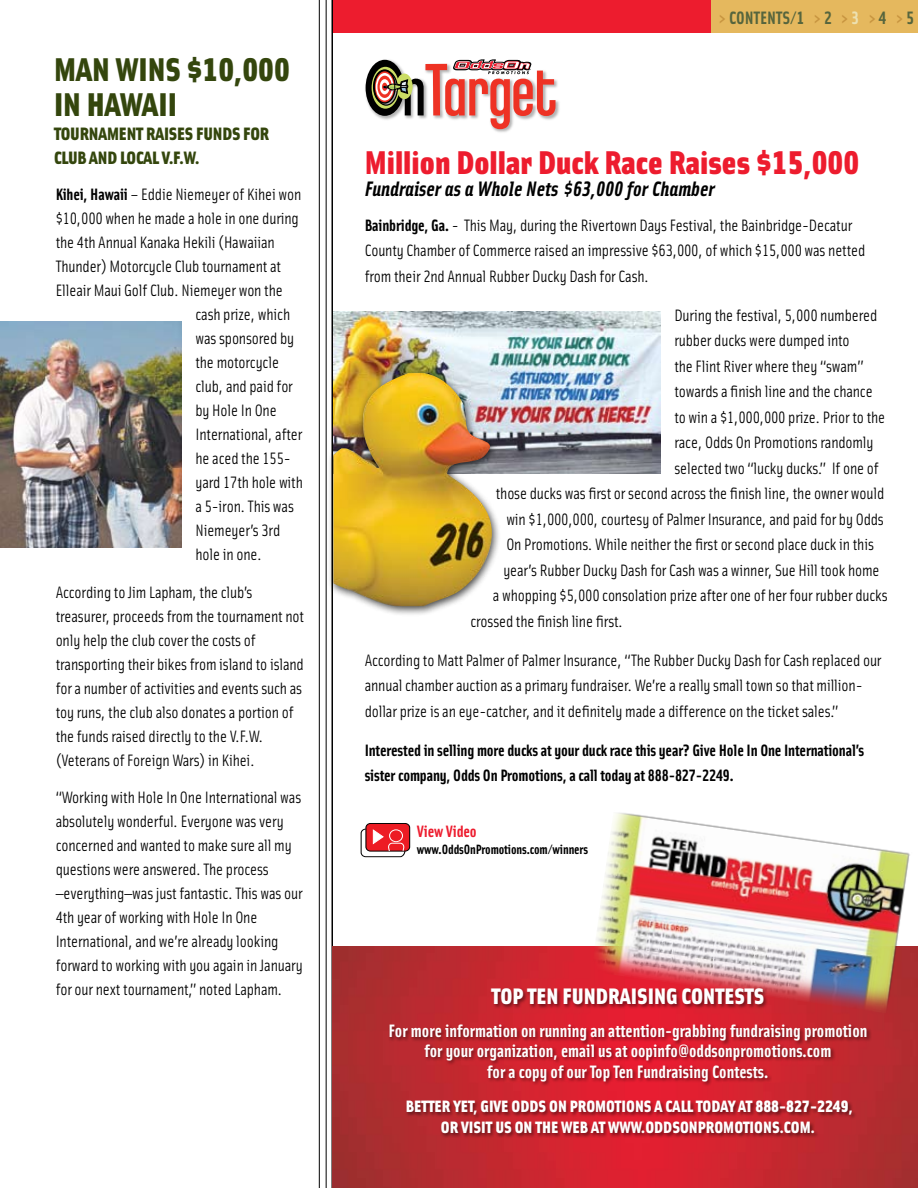
<style>
.page{position:relative;width:918px;height:1188px;background:#fff}
.page>*{position:absolute;margin:0;border:0;box-sizing:border-box;transform-origin:0 0}
.Headline_22_24{font:33px "Solex Black Lining";color:#ed1c2e}
.Sml_Golf_Head{font:33px "Solex Black Lining";color:#34460d}
.Body_11_17{font:22.5px "Solex Black Lining";color:#fff}
.Subhead_14pt_ital{font:italic 21px "Solex Bold Lining";color:#000}
.Body_11_17-2{font:18px/20.2px "Solex Bold Lining";color:#fff;text-align:center}
.Sml_Golf_Head-2{font:18px "Solex Black Lining";color:#34460d}
.t1{font:18px "Solex Bold Lining";color:#56653d}
.Body_11_17-3{font:16.5px/24px "Solex Regular Lining";letter-spacing:-.01em;color:#000}
.Body_11_17-4{font:16.5px/25.5px "Solex Bold Lining";letter-spacing:-.01em;color:#000}
.Body_11_17-5{font:16.5px "Solex Black Lining";color:#fff}
.Body_11_17-6{font:16.5px "Solex Bold Lining";color:#ed1c2e}
.Body_11_17-7{font:13.5px "Solex Bold Lining";letter-spacing:-.01em;color:#000}
.s1{font-family:"Solex Bold Lining"}
.s2{color:#c89540}
.s3{color:#ede1b1}
.s4{font-family:"Solex";font-weight:700}
</style>
<div class="page">
<div style="left:333px;top:0;width:585px;height:33px;background:#ed1c2e"></div>
<hr style="left:319px;top:0;width:1px;height:1188px;background:#000">
<hr style="left:326px;top:0;width:1px;height:1188px;background:#000">
<hr style="left:332px;top:0;width:1px;height:1188px;background:#000">
<img style="left:332px;top:946px;width:586px;height:242px">
<img style="left:591px;top:813px;width:325px;height:201px">
<img style="left:493px;top:129px;width:18px;height:4px">
<img style="left:556px;top:80px;width:4px;height:37px">
<img style="left:365px;top:60px;width:16px;height:59px">
<div style="left:366px;top:60px;width:38px;height:56px;background:#000;border-radius:50%"></div>
<svg style="left:372px;top:67px;width:27px;height:42px"></svg>
<div style="left:373px;top:69px;width:23px;height:35px;border:2px solid #000;border-radius:50%"></div>
<svg style="left:374px;top:71px;width:21px;height:32px"></svg>
<div style="left:373px;top:70px;width:23px;height:34px;border:1px solid #000;border-radius:50%"></div>
<svg style="left:376px;top:73px;width:18px;height:28px"></svg>
<svg style="left:377px;top:76px;width:15px;height:22px"></svg>
<svg style="left:381px;top:59px;width:175px;height:70px"></svg>
<div style="left:388px;top:987px;width:484px;height:152px;background:#000;opacity:.5"></div>
<img style="left:0;top:321px;width:182px;height:226px">
<img style="left:333px;top:312px;width:328px;height:161px">
<div style="left:327px;top:367px;width:175px;height:250px;background:#000;opacity:.75"></div>
<img style="left:333px;top:373px;width:160px;height:233px">
<div style="left:366px;top:823px;width:44px;height:28px;background:#ed1c24;border-radius:4px"></div>
<div style="left:365px;top:823px;width:45px;height:29px;border:1px solid #000;border-radius:4px"></div>
<svg style="left:360px;top:828px;width:46px;height:30px"></svg>
<div style="left:712px;top:0;width:206px;height:33px;background:#e5b85e"></div>
<p class="Sml_Golf_Head" style="left:54px;top:47px;width:79px">MAN WINS</p>
<p class="Sml_Golf_Head" style="left:187px;top:47px;width:105px">$10,000</p>
<p class="Sml_Golf_Head" style="left:54px;top:81px;width:101px">IN HAWAII</p>
<p class="Sml_Golf_Head-2" style="left:54px;top:121px;width:17px">TOURNAMENT</p>
<p class="Sml_Golf_Head-2" style="left:146px;top:121px;width:9px">RAISES</p>
<p class="Sml_Golf_Head-2" style="left:196px;top:121px;width:18px">FUNDS</p>
<p class="Sml_Golf_Head-2" style="left:243px;top:121px;width:18px">FOR</p>
<p class="Sml_Golf_Head-2" style="left:54px;top:145px;width:75px">CLUB AND LOCAL</p>
<p class="Sml_Golf_Head-2" style="left:162px;top:145px;width:39px">V.F.W.</p>
<p class="Body_11_17-3" style="left:56px;top:182px;width:247px"><span class="s1">Kihei, Hawaii</span> – Eddie Niemeyer of Kihei won</p>
<p class="Body_11_17-3" style="left:56px;top:206px;width:245px">$10,000 when he made a hole in one during</p>
<p class="Body_11_17-3" style="left:56px;top:230px;width:221px">the 4th Annual Kanaka Hekili (Hawaiian</p>
<p class="Body_11_17-3" style="left:56px;top:254px;width:227px">Thunder) Motorcycle Club tournament at</p>
<p class="Body_11_17-3" style="left:56px;top:278px;width:229px">Elleair Maui Golf Club. Niemeyer won the</p>
<p class="Body_11_17-3" style="left:195px;top:302px;width:96px">cash prize, which</p>
<p class="Body_11_17-3" style="left:195px;top:326px;width:100px">was sponsored by</p>
<p class="Body_11_17-3" style="left:195px;top:350px;width:85px">the motorcycle</p>
<p class="Body_11_17-3" style="left:195px;top:374px;width:99px">club, and paid for</p>
<p class="Body_11_17-3" style="left:195px;top:398px;width:83px">by Hole In One</p>
<p class="Body_11_17-3" style="left:195px;top:422px;width:108px">International, after</p>
<p class="Body_11_17-3" style="left:195px;top:446px;width:97px">he aced the 155-</p>
<p class="Body_11_17-3" style="left:195px;top:470px;width:109px">yard 17th hole with</p>
<p class="Body_11_17-3" style="left:195px;top:494px;width:100px">a 5-iron. This was</p>
<p class="Body_11_17-3" style="left:195px;top:518px;width:86px">Niemeyer’s 3rd</p>
<p class="Body_11_17-3" style="left:195px;top:542px;width:68px">hole in one.</p>
<p class="Body_11_17-3" style="left:56px;top:580px;width:250px">According to Jim Lapham, the club’s treasurer, proceeds from the tournament not only help the club cover the costs of transporting their bikes from island to island for a number of activities and events such as toy runs, the club also donates a portion of the funds raised directly to the V.F.W. (Veterans of Foreign Wars) in Kihei.</p>
<p class="Body_11_17-3" style="left:56px;top:785px;width:249px">“Working with Hole In One International was absolutely wonderful. Everyone was very concerned and wanted to make sure all my questions were answered. The process —everything—was just fantastic. This was our 4th year of working with Hole In One International, and we’re already looking forward to working with you again in January for our next tournament,” noted Lapham.</p>
<p class="t1" style="left:719px;top:6px;width:196px"><span class="s2">&gt;</span> Contents/1 <span class="s2">&gt;</span> 2 <span class="s2">&gt;</span> <span class="s3">3</span> <span class="s2">&gt;</span> 4 <span class="s2">&gt;</span> 5</p>
<p class="Headline_22_24" style="left:365px;top:139px;width:496px">MILLION DOLLAR DUCK RACE RAISES $15,000</p>
<p class="Subhead_14pt_ital" style="left:365px;top:175px;width:351px">Fundraiser as a Whole Nets $63,000 for Chamber</p>
<p class="Body_11_17-3" style="left:365px;top:212px;width:502px;line-height:25.5px"><span class="s4">Bainbridge, Ga.</span> - This May, during the Rivertown Days Festival, the Bainbridge-Decatur<br>County Chamber of Commerce raised an impressive $63,000, of which $15,000 was netted from their 2nd Annual Rubber Ducky Dash for Cash.</p>
<p class="Body_11_17-3" style="left:674px;top:303px;width:205px">During the festival, 5,000 numbered</p>
<p class="Body_11_17-3" style="left:674px;top:328px;width:177px">rubber ducks were dumped into</p>
<p class="Body_11_17-3" style="left:674px;top:354px;width:191px">the Flint River where they “swam”</p>
<p class="Body_11_17-3" style="left:674px;top:379px;width:200px">towards a finish line and the chance</p>
<p class="Body_11_17-3" style="left:674px;top:405px;width:212px">to win a $1,000,000 prize. Prior to the</p>
<p class="Body_11_17-3" style="left:674px;top:430px;width:201px">race, Odds On Promotions randomly</p>
<p class="Body_11_17-3" style="left:674px;top:456px;width:206px">selected two “lucky ducks.” If one of</p>
<p class="Body_11_17-3" style="left:496px;top:481px;width:390px">those ducks was first or second across the finish line, the owner would</p>
<p class="Body_11_17-3" style="left:506px;top:507px;width:379px">win $1,000,000, courtesy of Palmer Insurance, and paid for by Odds</p>
<p class="Body_11_17-3" style="left:506px;top:532px;width:369px">On Promotions. While neither the first or second place duck in this</p>
<p class="Body_11_17-3" style="left:503px;top:558px;width:378px">year’s Rubber Ducky Dash for Cash was a winner, Sue Hill took home</p>
<p class="Body_11_17-3" style="left:493px;top:583px;width:396px">a whopping $5,000 consolation prize after one of her four rubber ducks</p>
<p class="Body_11_17-3" style="left:470px;top:609px;width:154px">crossed the finish line first.</p>
<p class="Body_11_17-3" style="left:365px;top:647px;width:518px;line-height:25.5px">According to Matt Palmer of Palmer Insurance, “The Rubber Ducky Dash for Cash replaced our annual chamber auction as a primary fundraiser. We’re a really small town so that million&shy;dollar prize is an eye-catcher, and it definitely made a difference on the ticket sales.”</p>
<p class="Body_11_17-4" style="left:365px;top:737px;width:501px">Interested in selling more ducks at your duck race this year? Give Hole In One International’s sister company, Odds On Promotions, a call today at 888-827-2249.</p>
<p class="Body_11_17-6" style="left:417px;top:821px;width:61px">View Video</p>
<p class="Body_11_17-7" style="left:417px;top:840px;width:173px">www.OddsOnPromotions.com/winners</p>
<p class="Body_11_17" style="left:492px;top:981px;width:83px">TOP TEN FUNDRAISING</p>
<p class="Body_11_17" style="left:682px;top:981px;width:12px">CONTESTS</p>
<p class="Body_11_17-2" style="left:388px;top:1020px;width:481px">For more information on running an attention-grabbing fundraising promotion for your organization, email us at oopinfo@oddsonpromotions.com<br>for a copy of our Top Ten Fundraising Contests.</p>
<p class="Body_11_17-5" style="left:406px;top:1095px;width:9px">BETTER</p>
<p class="Body_11_17-5" style="left:453px;top:1095px;width:77px">YET, GIVE ODDS</p>
<p class="Body_11_17-5" style="left:549px;top:1095px;width:38px">ON PROMOTIONS</p>
<p class="Body_11_17-5" style="left:655px;top:1095px;width:19px">ACALL</p>
<p class="Body_11_17-5" style="left:696px;top:1095px;width:10px">TODA</p>
<p class="Body_11_17-5" style="left:728px;top:1095px;width:126px">Y AT 888-827-2249,</p>
<p class="Body_11_17-5" style="left:441px;top:1116px;width:35px">OR VISIT</p>
<p class="Body_11_17-5" style="left:495px;top:1116px;width:160px">US ON THE WEB AT WWW.ODDSONPROMOTIONS</p>
<p class="Body_11_17-5" style="left:780px;top:1116px;width:37px">.COM.</p>
</div>
